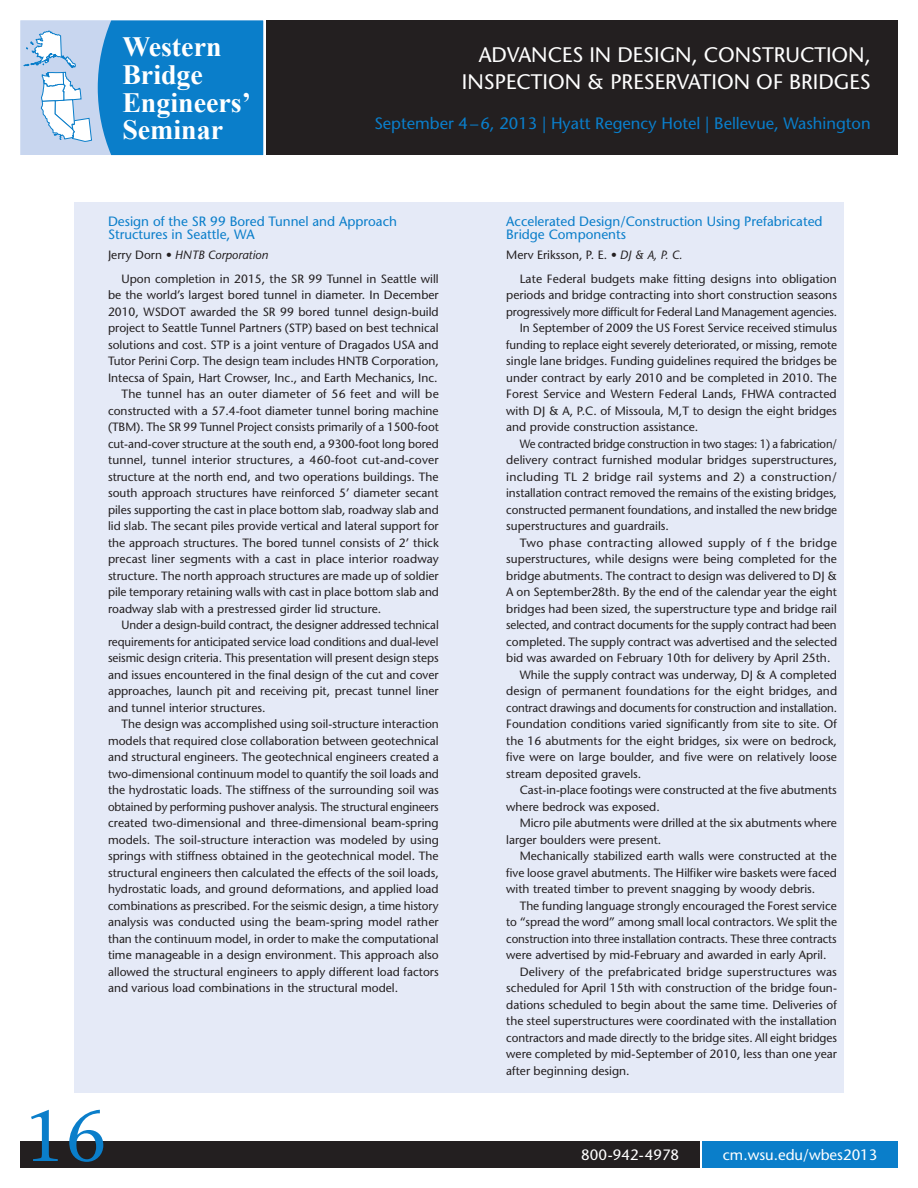
<style>
.page{position:relative;width:918px;height:1188px;background:#fff}
.page>*{position:absolute;margin:0;border:0;box-sizing:border-box;transform-origin:0 0}
.t1{font:500 72px "Stone Serif Std";color:#0a7eca}
.t2{font:700 27.9px/27.8px "Times New Roman";color:#fff}
.t3{font:500 21px/27px "Stone Sans Std";color:#fff;text-align:right}
.t4{font:500 16.5px "Stone Sans Std";color:#0a7eca}
.t5{font:500 15px "Stone Sans Std";color:#fff}
.t6{font:500 13.5px/13.5px "Stone Sans Std";color:#0a7eca}
.Abstract{font:500 12px/16.5px "Stone Sans Std";color:#231f20;text-align:justify}
.Abstract-2{font:500 12px/16.5px "Stone Sans Std";color:#231f20;text-align:justify;scale:.95 1}
.Presenter{font:500 12px "Stone Sans Std";color:#231f20}
.Presenter-2{font:italic 500 12px "Stone Sans Std";color:#231f20}
.s1{font-style:normal}
.s2{font-style:italic}
</style>
<div class="page">
<svg style="left:20px;top:20px;width:244px;height:136px;background:#4d9ed7"></svg>
<div style="left:266px;top:20px;width:632px;height:135px;background:#231f20"></div>
<div style="left:703px;top:1141px;width:195px;height:27px;background:#0a7eca"></div>
<div style="left:20px;top:1141px;width:680px;height:27px;background:#231f20"></div>
<div style="left:74px;top:202px;width:770px;height:892px;background:#e5eaf7"></div>
<h2 class="t2" style="left:122px;top:32px;width:130px">Western<br>Bridge<br>Engineers’<br>Seminar</h2>
<h3 class="t3" style="left:462px;top:42px;width:410px">ADVANCES IN DESIGN, CONSTRUCTION,<br>INSPECTION &amp; PRESERVATION OF BRIDGES</h3>
<h3 class="t4" style="left:374px;top:113px;width:498px">September 4–6, 2013 | Hyatt Regency Hotel | Bellevue, Washington</h3>
<p class="t6" style="left:108px;top:214px;width:291px">Design of the SR 99 Bored Tunnel and Approach<br>Structures in Seattle, WA</p>
<p class="Presenter-2" style="left:108px;top:248px;width:162px"><span class="s1">Jerry Dorn</span> • HNTB Corporation</p>
<p class="Abstract" style="left:108px;top:270px;width:332px;text-indent:14px">Upon completion in 2015, the SR 99 Tunnel in Seattle will be the world’s largest bored tunnel in diameter. In December 2010, WSDOT awarded the SR 99 bored tunnel design-build project to Seattle Tunnel Partners (STP) based on best technical solutions and cost. STP is a joint venture of Dragados USA and Tutor Perini Corp. The design team includes HNTB Corporation, Intecsa of Spain, Hart Crowser, Inc., and Earth Mechanics, Inc.</p>
<p class="Abstract" style="left:108px;top:386px;width:332px;text-indent:14px">The tunnel has an outer diameter of 56 feet and will be constructed with a 57.4-foot diameter tunnel boring machine (TBM). The SR 99 Tunnel Project consists primarily of a 1500-foot cut-and-cover structure at the south end, a 9300-foot long bored tunnel, tunnel interior structures, a 460-foot cut-and-cover structure at the north end, and two operations buildings. The south approach structures have reinforced 5’ diameter secant piles supporting the cast in place bottom slab, roadway slab and lid slab. The secant piles provide vertical and lateral support for the approach structures. The bored tunnel consists of 2’ thick precast liner segments with a cast in place interior roadway structure. The north approach structures are made up of soldier pile temporary retaining walls with cast in place bottom slab and roadway slab with a prestressed girder lid structure.</p>
<p class="Abstract" style="left:108px;top:617px;width:332px;text-indent:14px">Under a design-build contract, the designer addressed technical requirements for anticipated service load conditions and dual-level seismic design criteria. This presentation will present design steps and issues encountered in the final design of the cut and cover approaches, launch pit and receiving pit, precast tunnel liner and tunnel interior structures.</p>
<p class="Abstract" style="left:108px;top:716px;width:332px;text-indent:14px">The design was accomplished using soil-structure interaction models that required close collaboration between geotechnical and structural engineers. The geotechnical engineers created a two-dimensional continuum model to quantify the soil loads and the hydrostatic loads. The stiffness of the surrounding soil was obtained by performing pushover analysis. The structural engineers created two-dimensional and three-dimensional beam-spring models. The soil-structure interaction was modeled by using springs with stiffness obtained in the geotechnical model. The structural engineers then calculated the effects of the soil loads, hydrostatic loads, and ground deformations, and applied load combinations as prescribed. For the seismic design, a time history analysis was conducted using the beam-spring model rather than the continuum model, in order to make the computational time manageable in a design environment. This approach also allowed the structural engineers to apply different load factors and various load combinations in the structural model.</p>
<h1 class="t1" style="left:24px;top:1093px;width:84px">16</h1>
<p class="t6" style="left:506px;top:214px;width:318px">Accelerated Design/Construction Using Prefabricated<br>Bridge Components</p>
<p class="Presenter" style="left:506px;top:248px;width:178px">Merv Eriksson, P. E. <span class="s2">• DJ &amp; A, P. C.</span></p>
<p class="Abstract" style="left:506px;top:270px;width:332px;text-indent:14px">Late Federal budgets make fitting designs into obligation periods and bridge contracting into short construction seasons progressively more difficult for Federal Land Management agencies.</p>
<p class="Abstract" style="left:506px;top:320px;width:332px;text-indent:14px">In September of 2009 the US Forest Service received stimulus funding to replace eight severely deteriorated, or missing, remote single lane bridges. Funding guidelines required the bridges be under contract by early 2010 and be completed in 2010. The Forest Service and Western Federal Lands, FHWA contracted with DJ &amp; A, P.C. of Missoula, M,T to design the eight bridges and provide construction assistance.</p>
<p class="Abstract-2" style="left:506px;top:435px;width:350px;text-indent:14px">We contracted bridge construction in two stages: 1) a fabrication/ delivery contract furnished modular bridges superstructures, including TL 2 bridge rail systems and 2) a construction/ installation contract removed the remains of the existing bridges, constructed permanent foundations, and installed the new bridge superstructures and guardrails.</p>
<p class="Abstract" style="left:506px;top:534px;width:332px;text-indent:14px">Two phase contracting allowed supply of f the bridge superstructures, while designs were being completed for the bridge abutments. The contract to design was delivered to DJ &amp; A on September28th. By the end of the calendar year the eight bridges had been sized, the superstructure type and bridge rail selected, and contract documents for the supply contract had been completed. The supply contract was advertised and the selected bid was awarded on February 10th for delivery by April 25th.</p>
<p class="Abstract" style="left:506px;top:666px;width:332px;text-indent:14px">While the supply contract was underway, DJ &amp; A completed design of permanent foundations for the eight bridges, and contract drawings and documents for construction and installation.<br>Foundation conditions varied significantly from site to site. Of the 16 abutments for the eight bridges, six were on bedrock, five were on large boulder, and five were on relatively loose stream deposited gravels.</p>
<p class="Abstract" style="left:506px;top:782px;width:332px;text-indent:14px">Cast-in-place footings were constructed at the five abutments where bedrock was exposed.</p>
<p class="Abstract" style="left:506px;top:815px;width:332px;text-indent:14px">Micro pile abutments were drilled at the six abutments where larger boulders were present.</p>
<p class="Abstract" style="left:506px;top:848px;width:332px;text-indent:14px">Mechanically stabilized earth walls were constructed at the five loose gravel abutments. The Hilfiker wire baskets were faced with treated timber to prevent snagging by woody debris.</p>
<p class="Abstract" style="left:506px;top:897px;width:332px;text-indent:14px">The funding language strongly encouraged the Forest service to “spread the word” among small local contractors. We split the construction into three installation contracts. These three contracts were advertised by mid-February and awarded in early April.</p>
<p class="Abstract" style="left:506px;top:963px;width:332px;text-indent:14px">Delivery of the prefabricated bridge superstructures was scheduled for April 15th with construction of the bridge foun&shy;dations scheduled to begin about the same time. Deliveries of the steel superstructures were coordinated with the installation contractors and made directly to the bridge sites. All eight bridges were completed by mid-September of 2010, less than one year after beginning design.</p>
<p class="t5" style="left:581px;top:1146px;width:99px">800-942-4978</p>
<p class="t5" style="left:723px;top:1146px;width:156px">cm.wsu.edu/wbes2013</p>
</div>
